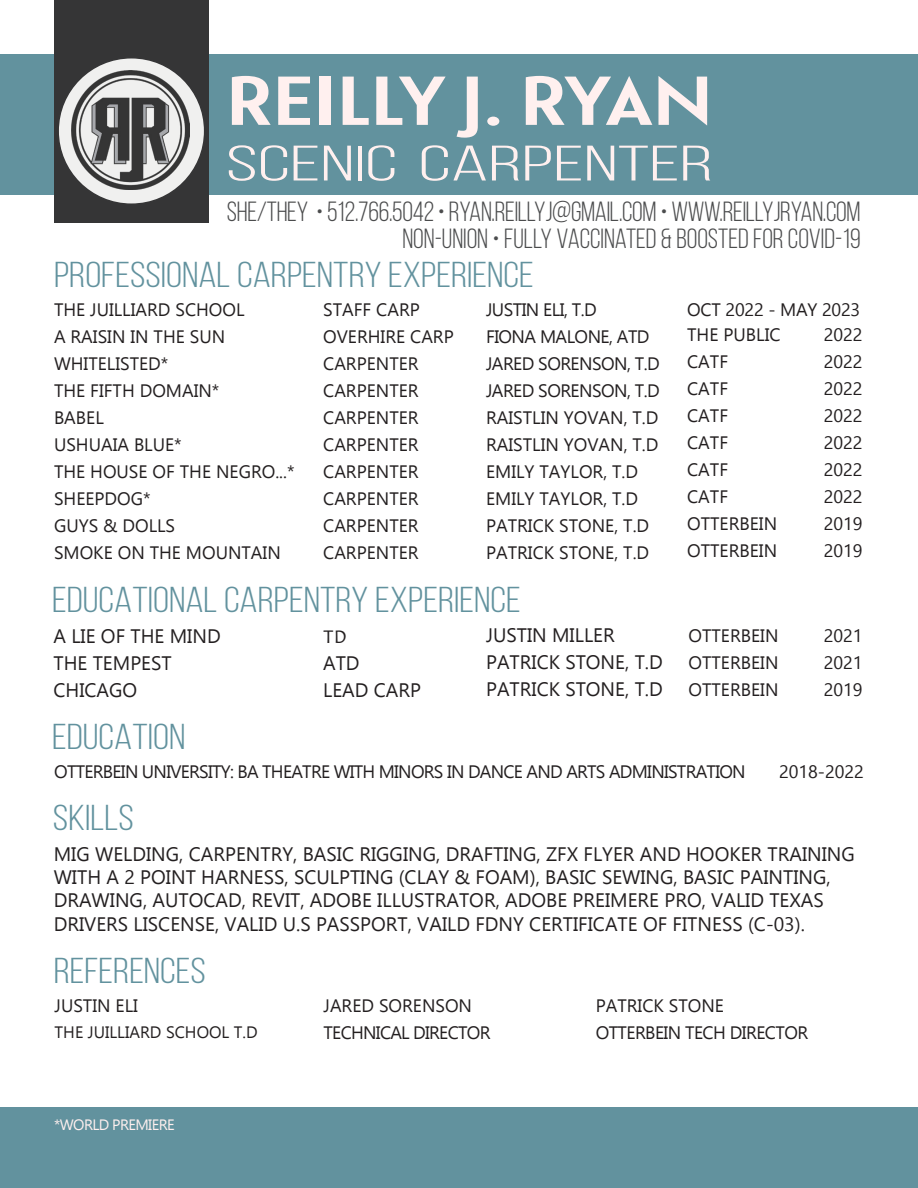
<style>
.page{position:relative;width:918px;height:1188px;background:#fff}
.page>*{position:absolute;margin:0;border:0;box-sizing:border-box;transform-origin:0 0}
.t1{font:700 69px "Le Havre";color:#fff0ef;scale:1.32 1}
.t2{font:49.8px "Bebas Neue";color:#fff0ef;scale:1.73 1}
.t3{font:36px "Bebas Neue";color:#62929e;scale:1.16 1}
.t4{font:27.75px "Bebas Neue";letter-spacing:-.01em;color:#4b4c4d}
.t5{font:19.5px/23.4px "Ebrima";color:#231f20}
.t6{font:19.5px "Candara";color:#231f20}
.t7{font:18px "Ebrima";color:#231f20}
.t8{font:18px/27px "Ebrima";letter-spacing:-.04em;color:#231f20}
.t9{font:18px/27px "Ebrima";letter-spacing:-.03em;color:#231f20}
.t10{font:16.5px "Ebrima";color:#231f20}
.t11{font:15px "Ebrima";letter-spacing:-.04em;color:#fff0ef}
</style>
<div class="page">
<div style="left:0;top:54px;width:918px;height:140px;background:#62929e"></div>
<div style="left:54px;top:0;width:154px;height:223px;background:#353536"></div>
<div style="left:58px;top:58px;width:147px;height:146px;background:#f0f0ef;border-radius:50%"></div>
<img style="left:71px;top:71px;width:119px;height:119px">
<div style="left:1px;top:1107px;width:917px;height:81px;background:#62929e"></div>
<p class="t1" style="left:226px;top:59px;width:371px">REILLY J. RYAN</p>
<p class="t2" style="left:226px;top:137px;width:283px">SCENIC CARPENTER</p>
<p class="t4" style="left:227px;top:197px;width:635px">SHE/THEY • 512.766.5042 • RYAN.REILLYJ@GMAIL.COM • WWW.REILLYJRYAN.COM</p>
<p class="t4" style="left:402px;top:224px;width:460px">NON-UNION • FULLY VACCINATED &amp; BOOSTED FOR COVID-19</p>
<p class="t3" style="left:54px;top:255px;width:415px">PROFESSIONAL CARPENTRY EXPERIENCE</p>
<p class="t7" style="left:54px;top:297px;width:192px">THE JUILLIARD SCHOOL</p>
<p class="t7" style="left:54px;top:324px;width:173px">A RAISIN IN THE SUN</p>
<p class="t7" style="left:54px;top:351px;width:116px">WHITELISTED*</p>
<p class="t7" style="left:54px;top:378px;width:167px">THE FIFTH DOMAIN*</p>
<p class="t7" style="left:54px;top:405px;width:51px">BABEL</p>
<p class="t7" style="left:54px;top:432px;width:129px">USHUAIA BLUE*</p>
<p class="t7" style="left:54px;top:459px;width:242px">THE HOUSE OF THE NEGRO...*</p>
<p class="t7" style="left:54px;top:486px;width:98px">SHEEPDOG*</p>
<p class="t7" style="left:54px;top:513px;width:123px">GUYS &amp; DOLLS</p>
<p class="t7" style="left:54px;top:540px;width:228px">SMOKE ON THE MOUNTAIN</p>
<p class="t7" style="left:323px;top:297px;width:98px">STAFF CARP</p>
<p class="t7" style="left:323px;top:324px;width:132px">OVERHIRE CARP</p>
<p class="t7" style="left:323px;top:351px;width:97px">CARPENTER</p>
<p class="t7" style="left:323px;top:378px;width:97px">CARPENTER</p>
<p class="t7" style="left:323px;top:405px;width:97px">CARPENTER</p>
<p class="t7" style="left:323px;top:432px;width:97px">CARPENTER</p>
<p class="t7" style="left:323px;top:459px;width:97px">CARPENTER</p>
<p class="t7" style="left:323px;top:486px;width:97px">CARPENTER</p>
<p class="t7" style="left:323px;top:513px;width:97px">CARPENTER</p>
<p class="t7" style="left:323px;top:540px;width:97px">CARPENTER</p>
<p class="t9" style="left:486px;top:296px;width:112px">JUSTIN ELI, T.D</p>
<p class="t9" style="left:486px;top:323px;width:165px">FIONA MALONE, ATD</p>
<p class="t9" style="left:486px;top:350px;width:175px">JARED SORENSON, T.D</p>
<p class="t9" style="left:486px;top:377px;width:175px">JARED SORENSON, T.D</p>
<p class="t7" style="left:486px;top:405px;width:174px">RAISTLIN YOVAN, T.D</p>
<p class="t7" style="left:486px;top:432px;width:174px">RAISTLIN YOVAN, T.D</p>
<p class="t7" style="left:486px;top:459px;width:154px">EMILY TAYLOR, T.D</p>
<p class="t7" style="left:486px;top:486px;width:154px">EMILY TAYLOR, T.D</p>
<p class="t7" style="left:486px;top:513px;width:165px">PATRICK STONE, T.D</p>
<p class="t7" style="left:486px;top:540px;width:165px">PATRICK STONE, T.D</p>
<p class="t3" style="left:52px;top:580px;width:405px">EDUCATIONAL CARPENTRY EXPERIENCE</p>
<p class="t5" style="left:53px;top:623px;width:169px">A LIE OF THE MIND</p>
<p class="t5" style="left:53px;top:650px;width:120px">THE TEMPEST</p>
<p class="t5" style="left:53px;top:677px;width:85px">CHICAGO</p>
<p class="t3" style="left:52px;top:717px;width:116px">EDUCATION</p>
<p class="t6" style="left:324px;top:624px;width:25px">TD</p>
<p class="t5" style="left:323px;top:650px;width:38px">ATD</p>
<p class="t5" style="left:323px;top:677px;width:99px">LEAD CARP</p>
<p class="t5" style="left:486px;top:623px;width:130px">JUSTIN MILLER</p>
<p class="t5" style="left:486px;top:650px;width:178px">PATRICK STONE, T.D</p>
<p class="t5" style="left:486px;top:677px;width:178px">PATRICK STONE, T.D</p>
<p class="t7" style="left:687px;top:297px;width:175px">OCT 2022 - MAY 2023</p>
<p class="t7" style="left:687px;top:322px;width:95px">THE PUBLIC</p>
<p class="t7" style="left:687px;top:349px;width:42px">CATF</p>
<p class="t7" style="left:687px;top:376px;width:42px">CATF</p>
<p class="t7" style="left:687px;top:403px;width:42px">CATF</p>
<p class="t7" style="left:687px;top:430px;width:42px">CATF</p>
<p class="t7" style="left:687px;top:457px;width:42px">CATF</p>
<p class="t7" style="left:687px;top:484px;width:42px">CATF</p>
<p class="t7" style="left:687px;top:511px;width:91px">OTTERBEIN</p>
<p class="t7" style="left:687px;top:538px;width:91px">OTTERBEIN</p>
<p class="t7" style="left:688px;top:622px;width:91px">OTTERBEIN</p>
<p class="t7" style="left:688px;top:649px;width:91px">OTTERBEIN</p>
<p class="t7" style="left:688px;top:676px;width:91px">OTTERBEIN</p>
<p class="t7" style="left:824px;top:322px;width:40px">2022</p>
<p class="t7" style="left:824px;top:349px;width:40px">2022</p>
<p class="t7" style="left:824px;top:376px;width:40px">2022</p>
<p class="t7" style="left:824px;top:403px;width:40px">2022</p>
<p class="t7" style="left:824px;top:430px;width:40px">2022</p>
<p class="t7" style="left:824px;top:457px;width:40px">2022</p>
<p class="t7" style="left:824px;top:484px;width:40px">2022</p>
<p class="t7" style="left:824px;top:511px;width:40px">2019</p>
<p class="t7" style="left:824px;top:538px;width:40px">2019</p>
<p class="t7" style="left:824px;top:622px;width:40px">2021</p>
<p class="t7" style="left:824px;top:649px;width:40px">2021</p>
<p class="t7" style="left:824px;top:676px;width:40px">2019</p>
<p class="t8" style="left:54px;top:758px;width:693px">OTTERBEIN UNIVERSITY: BA THEATRE WITH MINORS IN DANCE AND ARTS ADMINISTRATION</p>
<p class="t7" style="left:779px;top:758px;width:86px">2018-2022</p>
<p class="t3" style="left:53px;top:799px;width:71px">SKILLS</p>
<p class="t5" style="left:54px;top:841px;width:803px">MIG WELDING, CARPENTRY, BASIC RIGGING, DRAFTING, ZFX FLYER AND HOOKER TRAINING WITH A 2 POINT HARNESS, SCULPTING (CLAY &amp; FOAM), BASIC SEWING, BASIC PAINTING, DRAWING, AUTOCAD, REVIT, ADOBE ILLUSTRATOR, ADOBE PREIMERE PRO, VALID TEXAS DRIVERS LISCENSE, VALID U.S PASSPORT, VAILD FDNY CERTIFICATE OF FITNESS (C-03).</p>
<p class="t3" style="left:54px;top:951px;width:133px">REFERENCES</p>
<p class="t7" style="left:55px;top:993px;width:85px">JUSTIN ELI</p>
<p class="t10" style="left:55px;top:1020px;width:205px">THE JUILLIARD SCHOOL T.D</p>
<p class="t11" style="left:54px;top:1113px;width:122px">*WORLD PREMIERE</p>
<p class="t8" style="left:324px;top:992px;width:168px">JARED SORENSON<br>TECHNICAL DIRECTOR</p>
<p class="t9" style="left:596px;top:992px;width:214px">PATRICK STONE<br>OTTERBEIN TECH DIRECTOR</p>
</div>
